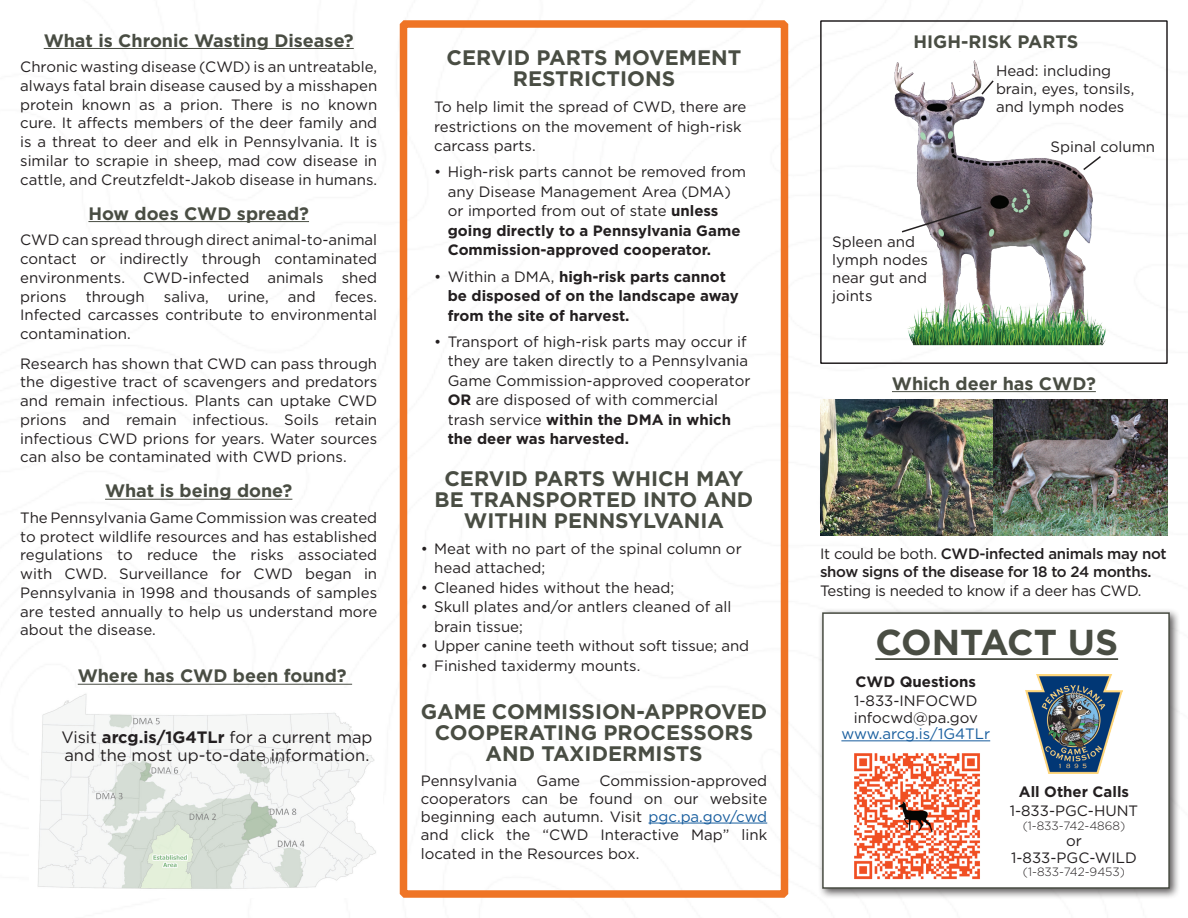
<style>
.page{position:relative;width:1188px;height:918px;background:#fff}
.page>*{position:absolute;margin:0;border:0;box-sizing:border-box;transform-origin:0 0}
.t1{font:700 36px "Gotham";color:#494d43}
.t2{font:700 21px/21px "Gotham";color:#494d43;text-align:center}
.t3{font:700 18px "Gotham";color:#494d43}
.t4{font:16.5px/18.8px "Gotham";color:#231f20}
.t5{font:15px/18.8px "Gotham";color:#231f20}
.t6{font:700 15px/19.5px "Gotham";color:#231f20}
.t7{font:500 15px/18.8px "Gotham";letter-spacing:-.025em;color:#231f20}
.t8{font:15px "Gotham";letter-spacing:-.025em;color:#231f20}
.t9{font:15px "Gotham";color:#175d9e}
.t10{font:300 12px "Gotham";color:#231f20}
.s1{font-weight:700}
.s2{font-weight:400}
.s3{color:#175d9e}
</style>
<div class="page">
<div style="left:817px;top:608px;width:363px;height:291px;background:#231f20;opacity:.75"></div>
<div style="left:822px;top:612px;width:348px;height:277px;background:#fff;border:2px solid #494d43"></div>
<img style="left:854px;top:753px;width:126px;height:127px">
<hr style="left:841px;top:740px;width:149px;height:1px;background:#175d9e">
<img style="left:1025px;top:675px;width:98px;height:98px">
<hr style="left:875px;top:658px;width:243px;height:2px;background:#494d43">
<hr style="left:892px;top:391px;width:204px;height:1px;background:#494d43">
<img style="left:820px;top:399px;width:348px;height:137px">
<hr style="left:649px;top:823px;width:118px;height:1px;background:#175d9e">
<div style="left:400px;top:20px;width:388px;height:878px;border:8px solid #ef7425"></div>
<img style="left:894px;top:60px;width:212px;height:286px">
<svg style="left:1082px;top:155px;width:20px;height:16px"></svg>
<svg style="left:980px;top:79px;width:15px;height:17px"></svg>
<svg style="left:901px;top:205px;width:81px;height:28px"></svg>
<div style="left:820px;top:20px;width:348px;height:344px;border:2px solid #231f20"></div>
<hr style="left:44px;top:48px;width:310px;height:1px;background:#494d43">
<hr style="left:88px;top:221px;width:221px;height:1px;background:#494d43">
<hr style="left:105px;top:499px;width:187px;height:1px;background:#494d43">
<img style="left:37px;top:693px;width:339px;height:196px">
<hr style="left:78px;top:684px;width:274px;height:1px;background:#494d43">
<p class="t3" style="left:44px;top:28px;width:312px">What is Chronic Wasting Disease?</p>
<p class="t5" style="left:20px;top:57px;width:359px;text-align:justify">Chronic wasting disease (CWD) is an untreatable, always fatal brain disease caused by a misshapen protein known as a prion. There is no known cure. It affects members of the deer family and is a threat to deer and elk in Pennsylvania. It is similar to scrapie in sheep, mad cow disease in cattle, and Creutzfeldt-Jakob disease in humans.</p>
<p class="t3" style="left:88px;top:201px;width:222px">How does CWD spread?</p>
<p class="t5" style="left:20px;top:230px;width:359px;text-align:justify">CWD can spread through direct animal-to-animal contact or indirectly through contaminated environments. CWD-infected animals shed prions</p>
<p class="t5" style="left:20px;top:287px;width:359px;text-align:justify;text-indent:314px">feces.<br>Infected carcasses contribute to environmental contamination.</p>
<p class="t5" style="left:20px;top:354px;width:359px;text-align:justify">Research has shown that CWD can pass through the digestive tract of scavengers and predators and remain infectious. Plants can uptake CWD prions and remain infectious. Soils retain infectious CWD prions for years. Water sources can also be contaminated with CWD prions.</p>
<p class="t3" style="left:105px;top:479px;width:189px">What is being done?</p>
<p class="t5" style="left:20px;top:508px;width:359px;text-align:justify">The Pennsylvania Game Commission was created to protect wildlife resources and has established regulations to reduce the risks associated with CWD. Surveillance for CWD began in Pennsylvania in 1998 and thousands of samples are tested annually to help us understand more about the disease.</p>
<p class="t5" style="left:86px;top:287px;width:61px">through</p>
<p class="t5" style="left:164px;top:287px;width:46px">saliva,</p>
<p class="t5" style="left:228px;top:287px;width:42px">urine,</p>
<p class="t5" style="left:288px;top:287px;width:29px">and</p>
<p class="t3" style="left:78px;top:664px;width:270px">Where has CWD been found?</p>
<p class="t4" style="left:61px;top:727px;width:313px">Visit <span class="s1">arcg.is/1G4TLr</span> for a current map and the most up-to-date information.</p>
<h2 class="t2" style="left:447px;top:47px;width:296px">CERVID PARTS MOVEMENT<br>RESTRICTIONS</h2>
<p class="t5" style="left:434px;top:97px;width:314px;line-height:19.5px">To help limit the spread of CWD, there are restrictions on the movement of high-risk carcass parts.</p>
<p class="t5" style="left:448px;top:162px;width:300px;line-height:19.5px;text-indent:-14px">• High-risk parts cannot be removed from any Disease Management Area (DMA) or imported from out of state <span class="s1">unless going directly to a Pennsylvania Game Commission-approved cooperator.</span></p>
<p class="t6" style="left:448px;top:266px;width:293px;text-indent:-14px"><span class="s2">• Within a DMA,</span> high-risk parts cannot be disposed of on the landscape away from the site of harvest.</p>
<p class="t5" style="left:448px;top:331px;width:304px;line-height:19.5px;text-indent:-14px">• Transport of high-risk parts may occur if they are taken directly to a Pennsylvania Game Commission-approved cooperator <span class="s1">OR</span> are disposed of with commercial trash service <span class="s1">within the DMA in which the deer was harvested.</span></p>
<h2 class="t2" style="left:435px;top:467px;width:320px">CERVID PARTS WHICH MAY<br>BE TRANSPORTED INTO AND<br>WITHIN PENNSYLVANIA</h2>
<p class="t5" style="left:434px;top:538px;width:309px;line-height:19.5px;text-indent:-14px">• Meat with no part of the spinal column or head attached;</p>
<p class="t5" style="left:421px;top:578px;width:255px">• Cleaned hides without the head;</p>
<p class="t5" style="left:434px;top:597px;width:299px;line-height:19.5px;text-indent:-14px">• Skull plates and/or antlers cleaned of all brain tissue;</p>
<p class="t5" style="left:421px;top:636px;width:330px">• Upper canine teeth without soft tissue; and</p>
<p class="t5" style="left:421px;top:656px;width:221px">• Finished taxidermy mounts.</p>
<h2 class="t2" style="left:421px;top:701px;width:348px">GAME COMMISSION-APPROVED<br>COOPERATING PROCESSORS<br>AND TAXIDERMISTS</h2>
<p class="t5" style="left:421px;top:771px;width:98px">Pennsylvania</p>
<p class="t5" style="left:537px;top:771px;width:45px">Game</p>
<p class="t5" style="left:421px;top:771px;width:348px;line-height:18px;text-align:justify;text-indent:179px">Commission-approved cooperators can be found on our website beginning each autumn. Visit <span class="s3">pgc.pa.gov/cwd </span>and click the “CWD Interactive Map” link</p>
<p class="t5" style="left:421px;top:844px;width:220px">located in the Resources box.</p>
<p class="t3" style="left:914px;top:30px;width:166px">HIGH-RISK PARTS</p>
<p class="t5" style="left:832px;top:233px;width:97px;line-height:18px">Spleen and lymph nodes near gut and joints</p>
<p class="t5" style="left:996px;top:62px;width:140px;line-height:18px">Head: including brain, eyes, tonsils, and lymph nodes</p>
<p class="t5" style="left:1051px;top:137px;width:106px">Spinal column</p>
<p class="t3" style="left:892px;top:372px;width:205px">Which deer has CWD?</p>
<p class="t7" style="left:820px;top:544px;width:348px"><span class="s2">It could be both.</span> CWD-infected animals may not show signs of the disease for 18 to 24 months.</p>
<p class="t8" style="left:820px;top:581px;width:323px">Testing is needed to know if a deer has CWD.</p>
<h1 class="t1" style="left:875px;top:619px;width:244px">CONTACT US</h1>
<p class="t6" style="left:856px;top:672px;width:122px">CWD Questions</p>
<p class="t5" style="left:854px;top:692px;width:126px;line-height:16.5px">1-833-INFOCWD infocwd@pa.gov</p>
<p class="t9" style="left:841px;top:724px;width:150px">www.arcg.is/1G4TLr</p>
<p class="t6" style="left:1019px;top:781px;width:112px">All Other Calls</p>
<p class="t5" style="left:1010px;top:801px;width:130px">1-833-PGC-HUNT</p>
<p class="t10" style="left:1023px;top:818px;width:104px">(1-833-742-4868)</p>
<p class="t5" style="left:1011px;top:832px;width:127px;line-height:16.5px;text-align:center">or<br>1-833-PGC-WILD</p>
<p class="t10" style="left:1023px;top:864px;width:104px">(1-833-742-9453)</p>
</div>
